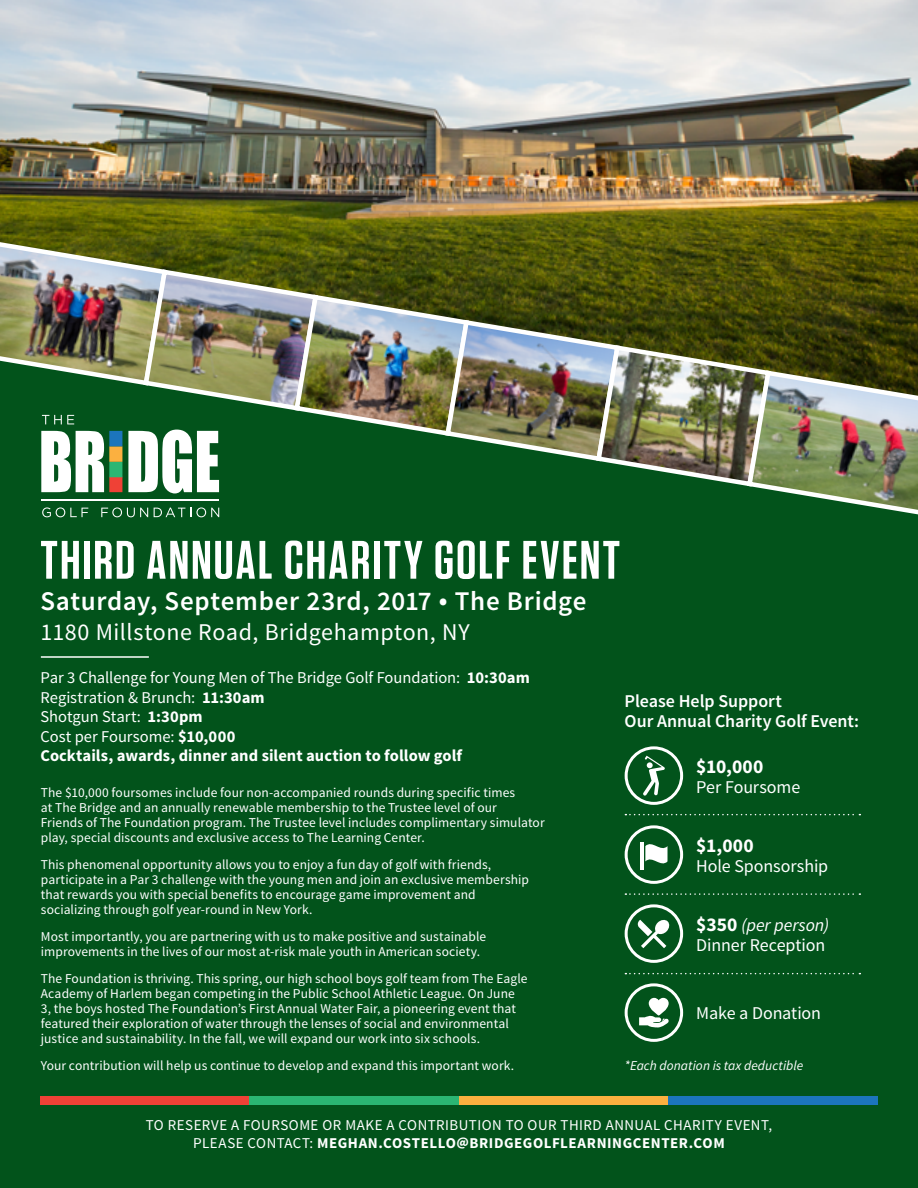
<style>
.page{position:relative;width:918px;height:1188px;background:#fff}
.page>*{position:absolute;margin:0;border:0;box-sizing:border-box;transform-origin:0 0}
.t1{font:600 54px "Tungsten";letter-spacing:.035em;color:#fff}
.t2{font:600 27px "Source Sans Pro";letter-spacing:.025em;color:#fff}
.t3{font:24px "Source Sans Pro";letter-spacing:.02em;color:#fff}
.t4{font:700 19.5px "Source Sans Pro";letter-spacing:.015em;color:#fff}
.t5{font:18px/19.5px "Source Sans Pro";letter-spacing:-.005em;color:#fff}
.t6{font:600 18px/19.5px "Source Sans Pro";letter-spacing:-.005em;color:#fff}
.t7{font:16.5px/19.5px "Source Sans Pro";color:#fff}
.t8{font:15px/18px "Source Sans Pro";letter-spacing:.03em;color:#fff;text-align:center}
.t9{font:13.5px/15px "Source Sans Pro";letter-spacing:.005em;color:#fff}
.t10{font:italic 13.5px "Source Sans Pro";letter-spacing:.005em;color:#fff}
.s1{font-weight:700}
.s2{font-weight:700;font-size:19.5px}
.s3{font-style:italic}
</style>
<div class="page">
<img style="left:0;top:0;width:918px;height:235px">
<div style="left:0;top:523px;width:918px;height:665px;background:#02531b"></div>
<div style="left:40px;top:1096px;width:210px;height:10px;background:#ef4136"></div>
<div style="left:250px;top:1096px;width:209px;height:10px;background:#2bb673"></div>
<div style="left:459px;top:1096px;width:209px;height:10px;background:#fbb040"></div>
<div style="left:668px;top:1096px;width:210px;height:10px;background:#1c75bc"></div>
<img style="left:0;top:235px;width:918px;height:288px">
<div style="left:625px;top:825px;width:58px;height:59px;border:3px solid #fff;border-radius:50%"></div>
<hr style="left:640px;top:843px;width:4px;height:27px;background:#fff">
<svg style="left:645px;top:839px;width:23px;height:29px"></svg>
<div style="left:625px;top:746px;width:58px;height:59px;border:3px solid #fff;border-radius:50%"></div>
<svg style="left:643px;top:756px;width:22px;height:40px"></svg>
<div style="left:625px;top:904px;width:58px;height:59px;border:3px solid #fff;border-radius:50%"></div>
<svg style="left:638px;top:919px;width:32px;height:29px"></svg>
<div style="left:625px;top:983px;width:58px;height:59px;border:3px solid #fff;border-radius:50%"></div>
<svg style="left:639px;top:998px;width:30px;height:29px"></svg>
<svg style="left:625px;top:814px;width:235px;height:1px"></svg>
<svg style="left:625px;top:893px;width:235px;height:2px"></svg>
<svg style="left:625px;top:973px;width:235px;height:1px"></svg>
<hr style="left:41px;top:656px;width:108px;height:2px;background:#fff">
<h1 class="t1" style="left:40px;top:532px;width:581px">THIRD ANNUAL CHARITY GOLF EVENT</h1>
<h2 class="t2" style="left:40px;top:584px;width:547px">Saturday, September 23rd, 2017 • The Bridge</h2>
<h3 class="t3" style="left:40px;top:617px;width:431px">1180 Millstone Road, Bridgehampton, NY</h3>
<p class="t7" style="left:40px;top:668px;width:491px">Par 3 Challenge for Young Men of The Bridge Golf Foundation: <span class="s1">10:30am </span>Registration &amp; Brunch: <span class="s1">11:30am<br></span>Shotgun Start: <span class="s1">1:30pm<br></span>Cost per Foursome: <span class="s1">$10,000<br>Cocktails, awards, dinner and silent auction to follow golf</span></p>
<h3 class="t6" style="left:625px;top:692px;width:236px">Please Help Support<br>Our Annual Charity Golf Event:</h3>
<h3 class="t4" style="left:696px;top:754px;width:69px">$10,000</h3>
<h3 class="t5" style="left:696px;top:777px;width:106px">Per Foursome</h3>
<p class="t9" style="left:41px;top:786px;width:505px">The $10,000 foursomes include four non-accompanied rounds during specific times<br>at The Bridge and an annually renewable membership to the Trustee level of our<br>Friends of The Foundation program. The Trustee level includes complimentary simulator play, special discounts and exclusive access to The Learning Center.</p>
<p class="t9" style="left:41px;top:858px;width:490px">This phenomenal opportunity allows you to enjoy a fun day of golf with friends, participate in a Par 3 challenge with the young men and join an exclusive membership that rewards you with special benefits to encourage game improvement and socializing through golf year-round in New York.</p>
<p class="t9" style="left:41px;top:930px;width:447px">Most importantly, you are partnering with us to make positive and sustainable improvements in the lives of our most at-risk male youth in American society.</p>
<p class="t9" style="left:41px;top:972px;width:488px">The Foundation is thriving. This spring, our high school boys golf team from The Eagle Academy of Harlem began competing in the Public School Athletic League. On June 3, the boys hosted The Foundation’s First Annual Water Fair, a pioneering event that featured their exploration of water through the lenses of social and environmental justice and sustainability. In the fall, we will expand our work into six schools.</p>
<p class="t9" style="left:41px;top:1059px;width:475px">Your contribution will help us continue to develop and expand this important work.</p>
<h3 class="t4" style="left:696px;top:833px;width:59px">$1,000</h3>
<h3 class="t5" style="left:696px;top:856px;width:133px">Hole Sponsorship</h3>
<h3 class="t5" style="left:696px;top:916px;width:134px"><span class="s2">$350</span> <span class="s3">(per person)<br></span>Dinner Reception</h3>
<h3 class="t5" style="left:696px;top:1004px;width:126px">Make a Donation</h3>
<p class="t10" style="left:625px;top:1058px;width:180px">*Each donation is tax deductible</p>
<p class="t8" style="left:146px;top:1116px;width:628px">TO RESERVE A FOURSOME OR MAKE A CONTRIBUTION TO OUR THIRD ANNUAL CHARITY EVENT,<br>PLEASE CONTACT: <span class="s1">MEGHAN.COSTELLO@BRIDGEGOLFLEARNINGCENTER.COM</span></p>
</div>
